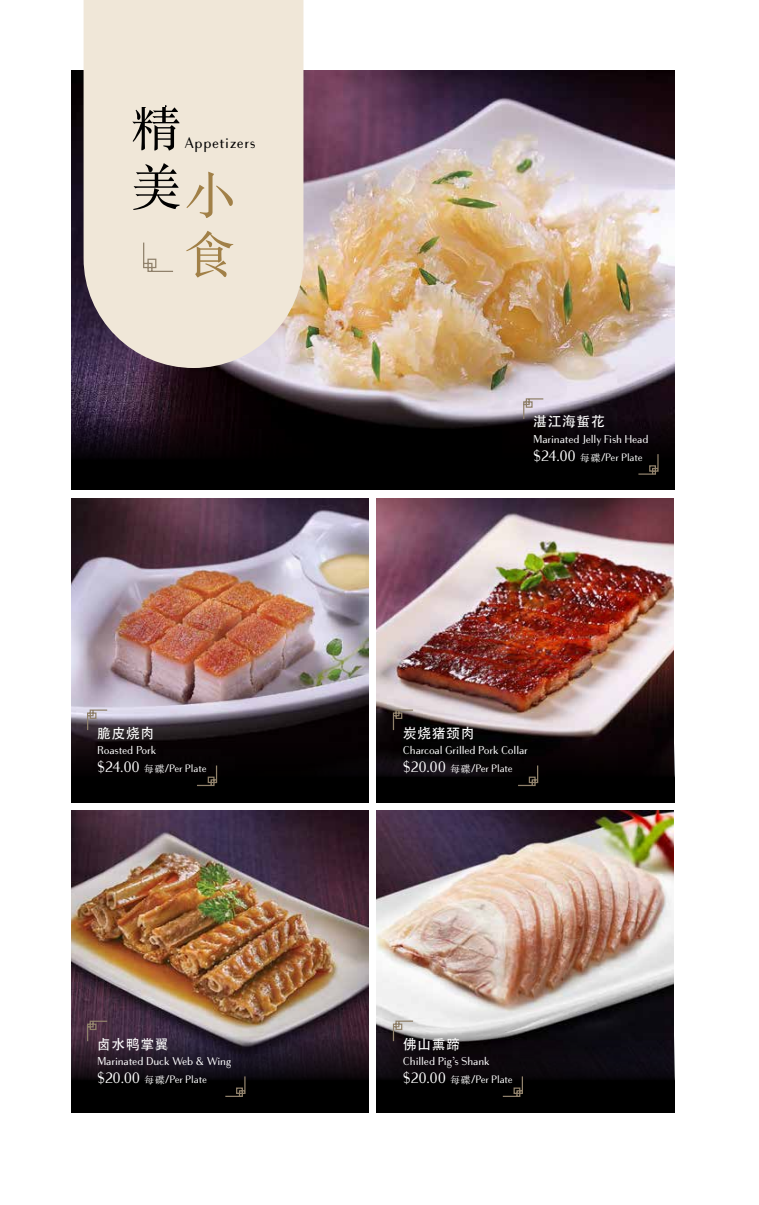
<style>
.page{position:relative;width:759px;height:1205px;background:#fff}
.page>*{position:absolute;margin:0;border:0;box-sizing:border-box;transform-origin:0 0}
.t1{font:50px/60px "ST Songti SC Regular";color:#000}
.t2{font:50px "ST Songti SC Regular";color:#a18047}
.t3{font:15px "Bodoni Sans Text";letter-spacing:.05em;color:#000}
.t4{font:500 13.75px "ST Heiti TC";letter-spacing:.05em;color:#fff}
.t5{font:11.25px "Bodoni Sans Text";color:#fff}
.t6{font:10.62px "Bodoni Sans Text";color:#fff}
.s1{color:#a18047}
.s2{font-size:15px}
.s3{font-family:"ST Songti TC Regular";font-size:10px}
</style>
<div class="page">
<img style="left:71px;top:71px;width:602px;height:329px">
<svg style="left:71px;top:400px;width:602px;height:90px;background:#130e12"></svg>
<svg style="left:637px;top:453px;width:22px;height:22px"></svg>
<svg style="left:522px;top:398px;width:22px;height:22px"></svg>
<img style="left:376px;top:498px;width:297px;height:304px">
<svg style="left:377px;top:727px;width:296px;height:75px;background:#0c080a"></svg>
<img style="left:71px;top:498px;width:297px;height:229px">
<svg style="left:71px;top:727px;width:297px;height:75px;background:#070405"></svg>
<svg style="left:516px;top:764px;width:22px;height:23px"></svg>
<svg style="left:392px;top:709px;width:22px;height:22px"></svg>
<svg style="left:196px;top:764px;width:22px;height:23px"></svg>
<svg style="left:86px;top:709px;width:22px;height:22px"></svg>
<img style="left:71px;top:811px;width:297px;height:204px">
<img style="left:376px;top:811px;width:297px;height:293px">
<svg style="left:71px;top:1015px;width:297px;height:98px;background:#261e25"></svg>
<svg style="left:377px;top:1015px;width:296px;height:98px;background:#201e21"></svg>
<svg style="left:224px;top:1075px;width:22px;height:22px"></svg>
<svg style="left:86px;top:1020px;width:22px;height:22px"></svg>
<svg style="left:501px;top:1075px;width:22px;height:22px"></svg>
<svg style="left:392px;top:1020px;width:22px;height:22px"></svg>
<svg style="left:83px;top:0;width:220px;height:368px;background:#e8dfd2"></svg>
<svg style="left:142px;top:241px;width:32px;height:32px"></svg>
<div style="left:139px;top:71px;width:26px;height:35px;background:#f0e7d8"></div>
<h1 class="t1" style="left:131px;top:95px;width:105px">精美<span class="s1">小</span></h1>
<h1 class="t2" style="left:184px;top:223px;width:51px">食</h1>
<h2 class="t3" style="left:184px;top:134px;width:72px">Appetizers</h2>
<p class="t4" style="left:97px;top:725px;width:59px">脆皮烧肉</p>
<p class="t5" style="left:97px;top:743px;width:61px">Roasted Pork</p>
<p class="t6" style="left:97px;top:762px;width:111px"><span class="s2">$24.00</span> <span class="s3">每碟</span>/Per Plate</p>
<p class="t4" style="left:97px;top:1036px;width:73px">卤水鸭掌翼</p>
<p class="t5" style="left:97px;top:1054px;width:136px">Marinated Duck Web &amp; Wing</p>
<p class="t6" style="left:97px;top:1073px;width:111px"><span class="s2">$20.00</span> <span class="s3">每碟</span>/Per Plate</p>
<p class="t4" style="left:533px;top:414px;width:73px">湛江海蜇花</p>
<p class="t5" style="left:533px;top:432px;width:117px">Marinated Jelly Fish Head</p>
<p class="t6" style="left:533px;top:451px;width:111px"><span class="s2">$24.00</span> <span class="s3">每碟</span>/Per Plate</p>
<p class="t4" style="left:403px;top:725px;width:73px">炭烧猪颈肉</p>
<p class="t5" style="left:403px;top:743px;width:126px">Charcoal Grilled Pork Collar</p>
<p class="t6" style="left:403px;top:762px;width:111px"><span class="s2">$20.00</span> <span class="s3">每碟</span>/Per Plate</p>
<p class="t4" style="left:403px;top:1036px;width:59px">佛山熏蹄</p>
<p class="t5" style="left:403px;top:1054px;width:88px">Chilled Pig’s Shank</p>
<p class="t6" style="left:403px;top:1073px;width:111px"><span class="s2">$20.00</span> <span class="s3">每碟</span>/Per Plate</p>
</div>
